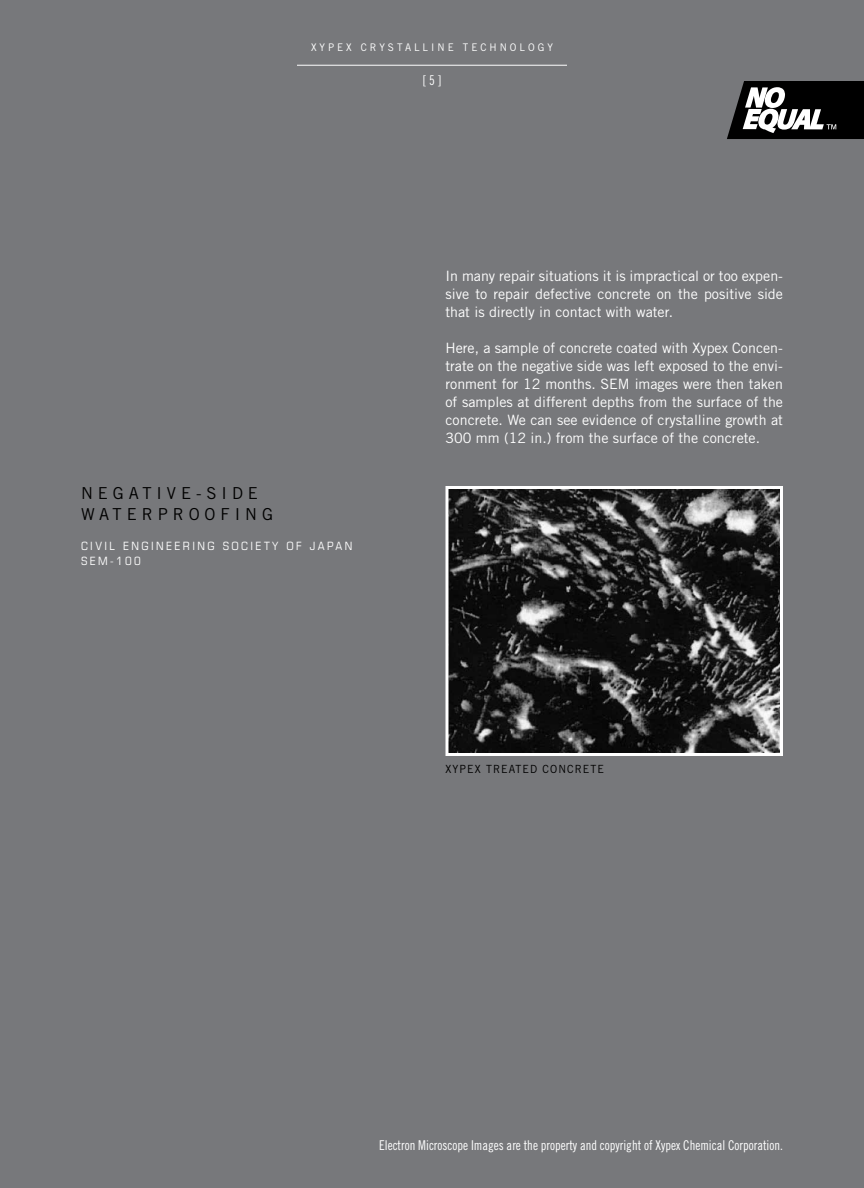
<style>
.page{position:relative;width:864px;height:1188px;background:#77787b}
.page>*{position:absolute;margin:0;border:0;box-sizing:border-box;transform-origin:0 0}
.t1{font:16.5px/21px "Trade Gothic";letter-spacing:.3em;color:#000}
.t2{font:14.25px/18px "Trade Gothic";color:#fff;text-align:justify}
.t3{font:13.5px "Trade Gothic Cond Eighteen";color:#fff;scale:.95 1}
.t4{font:condensed 11.4px/14.4px "Eurostile";letter-spacing:.2em;color:#fff;scale:1.05 1}
.t5{font:11.25px "Trade Gothic";letter-spacing:.1em;color:#000;scale:.95 1}
.t6{font:10.5px "Trade Gothic";letter-spacing:.3em;color:#fff;scale:.95 1}
</style>
<div class="page">
<hr style="left:297px;top:65px;width:270px;height:1px;background:#fff">
<img style="left:450px;top:490px;width:329px;height:262px">
<div style="left:446px;top:486px;width:337px;height:270px;border:3px solid #fff"></div>
<svg style="left:727px;top:81px;width:137px;height:58px;background:#3e3e3e"></svg>
<p class="t6" style="left:311px;top:41px;width:256px">XYPEX CRYSTALLINE TECHNOLOGY</p>
<p class="t3" style="left:423px;top:72px;width:21px">[ 5 ]</p>
<p class="t1" style="left:81px;top:482px;width:194px">NEGATIVE-SIDE<br>WATERPROOFING</p>
<p class="t4" style="left:81px;top:539px;width:260px">CIVIL ENGINEERING SOCIETY OF JAPAN<br>SEM-100</p>
<p class="t2" style="left:446px;top:267px;width:339px">In many repair situations it is impractical or too expen&shy;sive to repair defective concrete on the positive side that is directly in contact with water.</p>
<p class="t2" style="left:446px;top:339px;width:339px">Here, a sample of concrete coated with Xypex Concen&shy;trate on the negative side was left exposed to the envi&shy;ronment for 12 months. SEM images were then taken of samples at different depths from the surface of the concrete. We can see evidence of crystalline growth at 300 mm (12 in.) from the surface of the concrete.</p>
<p class="t5" style="left:446px;top:763px;width:168px">XYPEX TREATED CONCRETE</p>
<p class="t3" style="left:379px;top:1137px;width:427px">Electron Microscope Images are the property and copyright of Xypex Chemical Corporation.</p>
</div>
